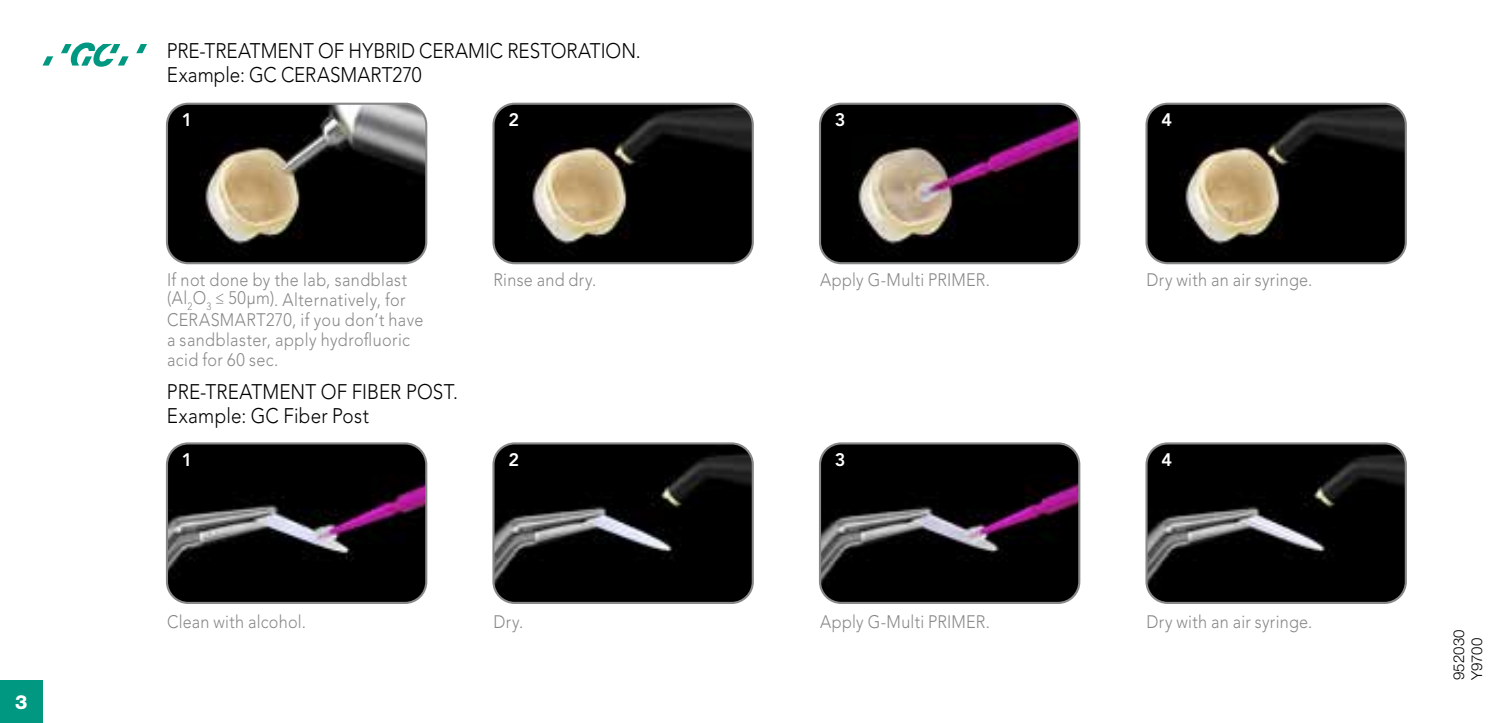
<style>
.page{position:relative;width:1489px;height:723px;background:#fff}
.page>*{position:absolute;margin:0;border:0;box-sizing:border-box;transform-origin:0 0}
.t1{font:300 21px/24px "Avenir LT Std";color:#000;scale:.9 1}
.t2{font:800 19.5px "Helvetica Neue LT Std";color:#fff}
.t3{font:300 18px/20.1px "Avenir LT Std";letter-spacing:.02em;color:#878988;scale:.9 1}
.t4{font:800 18px "Avenir LT Std";color:#fff}
.t5{font:300 15px/18px "Helvetica Neue LT Std";letter-spacing:.015em;color:#000}
</style>
<div class="page">
<svg style="left:136px;top:44px;width:11px;height:9px"></svg>
<svg style="left:61px;top:43px;width:68px;height:24px"></svg>
<svg style="left:43px;top:56px;width:10px;height:10px"></svg>
<div style="left:0;top:680px;width:43px;height:43px;background:#009880"></div>
<img style="left:169px;top:104px;width:257px;height:159px">
<div style="left:166px;top:103px;width:261px;height:161px;border:2px solid #878988;border-radius:21px"></div>
<img style="left:495px;top:104px;width:257px;height:159px">
<div style="left:492px;top:103px;width:261px;height:161px;border:2px solid #878988;border-radius:21px"></div>
<img style="left:822px;top:104px;width:257px;height:159px">
<div style="left:819px;top:103px;width:261px;height:161px;border:2px solid #878988;border-radius:21px"></div>
<img style="left:1148px;top:104px;width:257px;height:159px">
<div style="left:1145px;top:103px;width:261px;height:161px;border:2px solid #878988;border-radius:21px"></div>
<img style="left:169px;top:445px;width:255px;height:156px">
<div style="left:166px;top:442px;width:261px;height:162px;border:2px solid #878988;border-radius:21px"></div>
<img style="left:495px;top:445px;width:257px;height:157px">
<div style="left:492px;top:442px;width:261px;height:162px;border:2px solid #878988;border-radius:21px"></div>
<img style="left:822px;top:445px;width:255px;height:156px">
<div style="left:819px;top:442px;width:261px;height:162px;border:2px solid #878988;border-radius:21px"></div>
<img style="left:1148px;top:445px;width:257px;height:157px">
<div style="left:1145px;top:442px;width:261px;height:162px;border:2px solid #878988;border-radius:21px"></div>
<p class="t2" style="left:15px;top:690px;width:14px">3</p>
<p class="t1" style="left:167px;top:39px;width:528px">PRE-TREATMENT OF HYBRID CERAMIC RESTORATION.<br>Example: GC CERASMART270</p>
<p class="t4" style="left:182px;top:110px;width:12px">1</p>
<p class="t4" style="left:508px;top:110px;width:12px">2</p>
<p class="t4" style="left:834px;top:110px;width:12px">3</p>
<p class="t4" style="left:1161px;top:110px;width:12px">4</p>
<p class="t3" style="left:167px;top:270px;width:286px">If not done by the lab, sandblast (Al<sub>2</sub>O<sub>3</sub> ≤ 50μm). Alternatively, for<br>CERASMART270, if you don’t have a sandblaster, apply hydrofluoric acid for 60 sec.</p>
<p class="t3" style="left:493px;top:270px;width:116px">Rinse and dry.</p>
<p class="t3" style="left:820px;top:270px;width:190px">Apply G-Multi PRIMER.</p>
<p class="t3" style="left:1146px;top:270px;width:186px">Dry with an air syringe.</p>
<p class="t1" style="left:167px;top:379px;width:325px">PRE-TREATMENT OF FIBER POST.<br>Example: GC Fiber Post</p>
<p class="t4" style="left:182px;top:449px;width:12px">1</p>
<p class="t4" style="left:508px;top:449px;width:12px">2</p>
<p class="t4" style="left:834px;top:449px;width:12px">3</p>
<p class="t4" style="left:1161px;top:449px;width:12px">4</p>
<p class="t3" style="left:167px;top:612px;width:156px">Clean with alcohol.</p>
<p class="t3" style="left:493px;top:612px;width:35px">Dry.</p>
<p class="t3" style="left:820px;top:612px;width:190px">Apply G-Multi PRIMER.</p>
<p class="t3" style="left:1146px;top:612px;width:186px">Dry with an air syringe.</p>
<p class="t5" style="left:1449px;top:680px;width:53px;rotate:-90deg">952030<br>Y9700</p>
</div>
